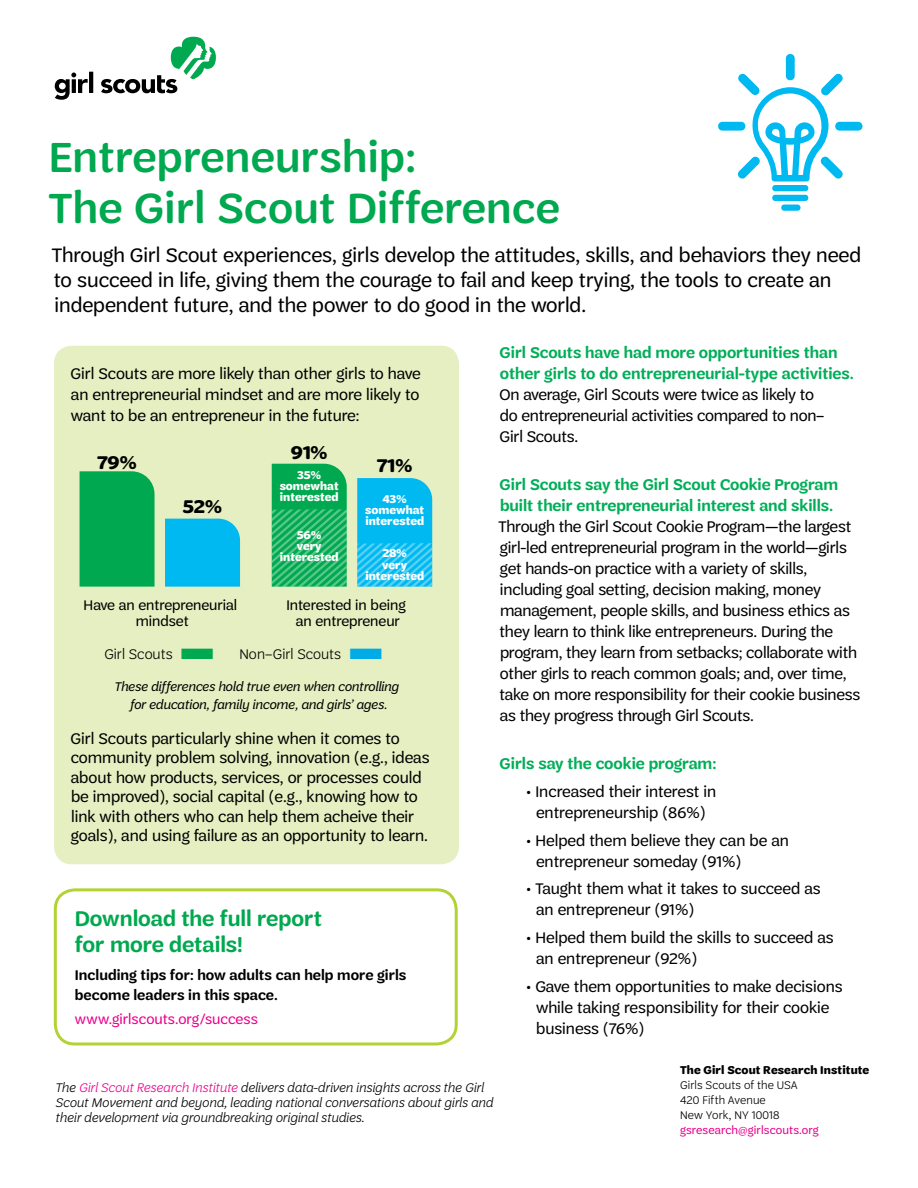
<style>
.page{position:relative;width:918px;height:1188px;background:#fff}
.page>*{position:absolute;margin:0;border:0;box-sizing:border-box;transform-origin:0 0}
.t1{font:500 45px/51px "Trefoil Sans";letter-spacing:.01em;color:#00a84f}
.t2{font:600 22.5px/25.5px "Trefoil Sans";letter-spacing:-.005em;color:#00a94f}
.t3{font:21px/25.2px "Trefoil Sans";color:#000}
.t4{font:700 19.5px "Trefoil Sans";letter-spacing:-.01em;color:#000}
.t5{font:16.5px/21px "Trefoil Sans";letter-spacing:-.01em;color:#000}
.t6{font:600 16.5px/21px "Trefoil Sans";color:#00ae58}
.t7{font:600 15px/19.5px "Trefoil Sans";letter-spacing:.005em;color:#000}
.t8{font:15px/16.5px "Trefoil Sans";color:#000;text-align:center}
.t9{font:300 15px "Trefoil Sans";color:#000}
.t10{font:15px "Trefoil Sans";color:#ec008c}
.t11{font:italic 300 13.5px/15px "Trefoil Sans";letter-spacing:.005em;color:#000}
.t12{font:italic 13.5px/18px "Trefoil Sans";color:#000;text-align:center}
.t13{font:700 12px/11.2px "Trefoil Sans";color:#fff;text-align:center}
.t14{font:300 12px/15px "Trefoil Sans";letter-spacing:.01em;color:#000}
.t15{font:700 12px "Trefoil Sans";letter-spacing:.01em;color:#000}
.t16{font:12px "Trefoil Sans";letter-spacing:.01em;color:#ec008c}
.s1{color:#00a94f}
.s2{color:#00abe6}
.s3{color:#ec008c}
</style>
<div class="page">
<div style="left:54px;top:346px;width:405px;height:518px;background:#e6efc1;border-radius:18px"></div>
<svg style="left:55px;top:37px;width:161px;height:63px"></svg>
<div style="left:165px;top:519px;width:75px;height:68px;background:#00b9f1"></div>
<div style="left:80px;top:471px;width:75px;height:116px;background:#00a94f"></div>
<svg style="left:272px;top:464px;width:75px;height:123px;background:#1bb261"></svg>
<svg style="left:357px;top:478px;width:75px;height:109px;background:#13bdf0"></svg>
<svg style="left:718px;top:54px;width:144px;height:157px"></svg>
<div style="left:54px;top:888px;width:404px;height:158px;border:3px solid #b3d235;border-radius:20px"></div>
<h1 class="t1" style="left:49px;top:132px;width:513px">Entrepreneurship:<br>The Girl Scout Difference</h1>
<p class="t3" style="left:52px;top:242px;width:811px">Through Girl Scout experiences, girls develop the attitudes, skills, and behaviors they need to succeed in life, giving them the courage to fail and keep trying, the tools to create an independent future, and the power to do good in the world.</p>
<p class="t5" style="left:70px;top:363px;width:352px;text-align:justify">Girl Scouts are more likely than other girls to have an entrepreneurial mindset and are more likely to want to be an entrepreneur in the future:</p>
<p class="t4" style="left:97px;top:451px;width:41px">79%</p>
<p class="t4" style="left:183px;top:496px;width:41px">52%</p>
<p class="t4" style="left:291px;top:442px;width:38px">91%</p>
<p class="t13" style="left:280px;top:469px;width:61px">35% somewhat interested</p>
<p class="t4" style="left:377px;top:455px;width:38px">71%</p>
<p class="t13" style="left:365px;top:493px;width:61px">43% somewhat interested</p>
<p class="t13" style="left:280px;top:529px;width:60px">56%<br>very interested</p>
<p class="t13" style="left:365px;top:548px;width:60px">28%<br>very interested</p>
<p class="t8" style="left:84px;top:597px;width:155px">Have an entrepreneurial mindset</p>
<p class="t8" style="left:286px;top:597px;width:121px">Interested in being an entrepreneur</p>
<p class="t9" style="left:104px;top:646px;width:112px">Girl Scouts <span class="s1">■</span></p>
<p class="t9" style="left:239px;top:646px;width:145px">Non–Girl Scouts <span class="s2">■</span></p>
<p class="t12" style="left:114px;top:678px;width:286px">These differences hold true even when controlling for education, family income, and girls’ ages.</p>
<p class="t5" style="left:70px;top:728px;width:361px;line-height:19.5px">Girl Scouts particularly shine when it comes to community problem solving, innovation (e.g., ideas about how products, services, or processes could be improved), social capital (e.g., knowing how to link with others who can help them acheive their goals), and using failure as an opportunity to learn.</p>
<h2 class="t2" style="left:75px;top:906px;width:249px">Download the full report for more details!</h2>
<p class="t7" style="left:75px;top:966px;width:333px">Including tips for: how adults can help more girls become leaders in this space.</p>
<p class="t10" style="left:75px;top:1011px;width:185px">www.girlscouts.org/success</p>
<p class="t6" style="left:500px;top:342px;width:356px">Girl Scouts have had more opportunities than other girls to do entrepreneurial-type activities.</p>
<p class="t5" style="left:499px;top:384px;width:326px">On average, Girl Scouts were twice as likely to do entrepreneurial activities compared to non–<br>Girl Scouts.</p>
<p class="t6" style="left:500px;top:474px;width:340px">Girl Scouts say the Girl Scout Cookie Program built their entrepreneurial interest and skills.</p>
<p class="t5" style="left:499px;top:516px;width:363px">Through the Girl Scout Cookie Program—the largest girl-led entrepreneurial program in the world—girls get hands-on practice with a variety of skills, including goal setting, decision making, money management, people skills, and business ethics as they learn to think like entrepreneurs. During the program, they learn from setbacks; collaborate with other girls to reach common goals; and, over time, take on more responsibility for their cookie business as they progress through Girl Scouts.</p>
<p class="t6" style="left:500px;top:753px;width:218px">Girls say the cookie program:</p>
<p class="t5" style="left:526px;top:781px;width:192px;text-align:center">• Increased their interest in entrepreneurship (86%)</p>
<p class="t5" style="left:536px;top:830px;width:254px;text-indent:-10px">• Helped them believe they can be an entrepreneur someday (91%)</p>
<p class="t5" style="left:536px;top:878px;width:286px;text-indent:-10px">• Taught them what it takes to succeed as an entrepreneur (91%)</p>
<p class="t5" style="left:536px;top:927px;width:299px;text-indent:-10px">• Helped them build the skills to succeed as an entrepreneur (92%)</p>
<p class="t5" style="left:536px;top:976px;width:308px;text-indent:-10px">• Gave them opportunities to make decisions while taking responsibility for their cookie business (76%)</p>
<p class="t11" style="left:55px;top:1080px;width:439px">The <span class="s3">Girl Scout Research Institute</span> delivers data-driven insights across the Girl<br>Scout Movement and beyond, leading national conversations about girls and their development via groundbreaking original studies.</p>
<p class="t15" style="left:680px;top:1063px;width:191px">The Girl Scout Research Institute</p>
<p class="t14" style="left:680px;top:1078px;width:119px">Girls Scouts of the USA<br>420 Fifth Avenue<br>New York, NY 10018</p>
<p class="t16" style="left:680px;top:1124px;width:140px">gsresearch@girlscouts.org</p>
</div>
